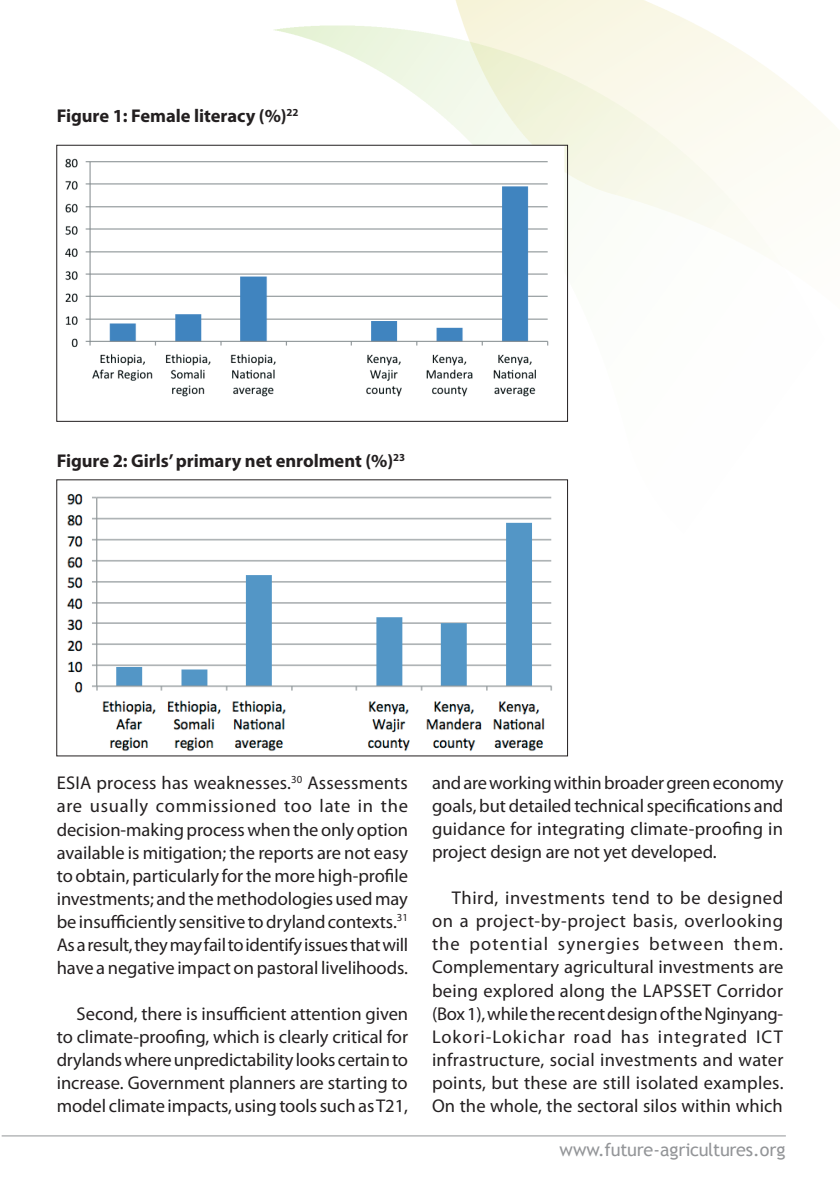
<style>
.page{position:relative;width:840px;height:1191px;background:#fff}
.page>*{position:absolute;margin:0;border:0;box-sizing:border-box;transform-origin:0 0}
.t1{font:18.4px/23px "Myriad Pro";letter-spacing:-.005em;color:#231f20;text-align:justify}
.t2{font:700 18.4px "Myriad Pro";letter-spacing:-.005em;color:#231f20}
.t3{font:18px "Trebuchet MS";letter-spacing:-.015em;color:#939598}
</style>
<div class="page">
<hr style="left:2px;top:1135px;width:783px;height:1px;background:#939598">
<img style="left:269px;top:22px;width:570px;height:629px">
<img style="left:65px;top:147px;width:499px;height:257px">
<div style="left:56px;top:145px;width:511px;height:276px;border:1px solid #231f20"></div>
<img style="left:66px;top:481px;width:499px;height:270px">
<p class="t2" style="left:57px;top:104px;width:243px">Figure 1: Female literacy (%)<sup>22</sup></p>
<p class="t2" style="left:57px;top:449px;width:349px">Figure 2: Girls’ primary net enrolment (%)<sup>23</sup></p>
<p class="t1" style="left:57px;top:771px;width:353px">ESIA process has weaknesses.<sup>30</sup> Assessments are usually commissioned too late in the decision-making process when the only option available is mitigation; the reports are not easy to obtain, particularly for the more high-profile investments; and the methodologies used may be insufficiently sensitive to dryland contexts.<sup>31<br></sup>As a result, they may fail to identify issues that will have a negative impact on pastoral livelihoods.</p>
<p class="t1" style="left:57px;top:1001px;width:353px;text-indent:20px">Second, there is insufficient attention given to climate-proofing, which is clearly critical for drylands where unpredictability looks certain to increase. Government planners are starting to model climate impacts, using tools such as T21,</p>
<p class="t1" style="left:432px;top:771px;width:353px">and are working within broader green economy goals, but detailed technical specifications and guidance for integrating climate-proofing in project design are not yet developed.</p>
<p class="t1" style="left:432px;top:886px;width:353px;text-indent:20px">Third, investments tend to be designed on a project-by-project basis, overlooking the potential synergies between them.<br>Complementary agricultural investments are being explored along the LAPSSET Corridor (Box 1), while the recent design of the Nginyang-Lokori-Lokichar road has integrated ICT infrastructure, social investments and water points, but these are still isolated examples.<br>On the whole, the sectoral silos within which</p>
<p class="t3" style="left:559px;top:1139px;width:227px">www.future-agricultures.org</p>
</div>
